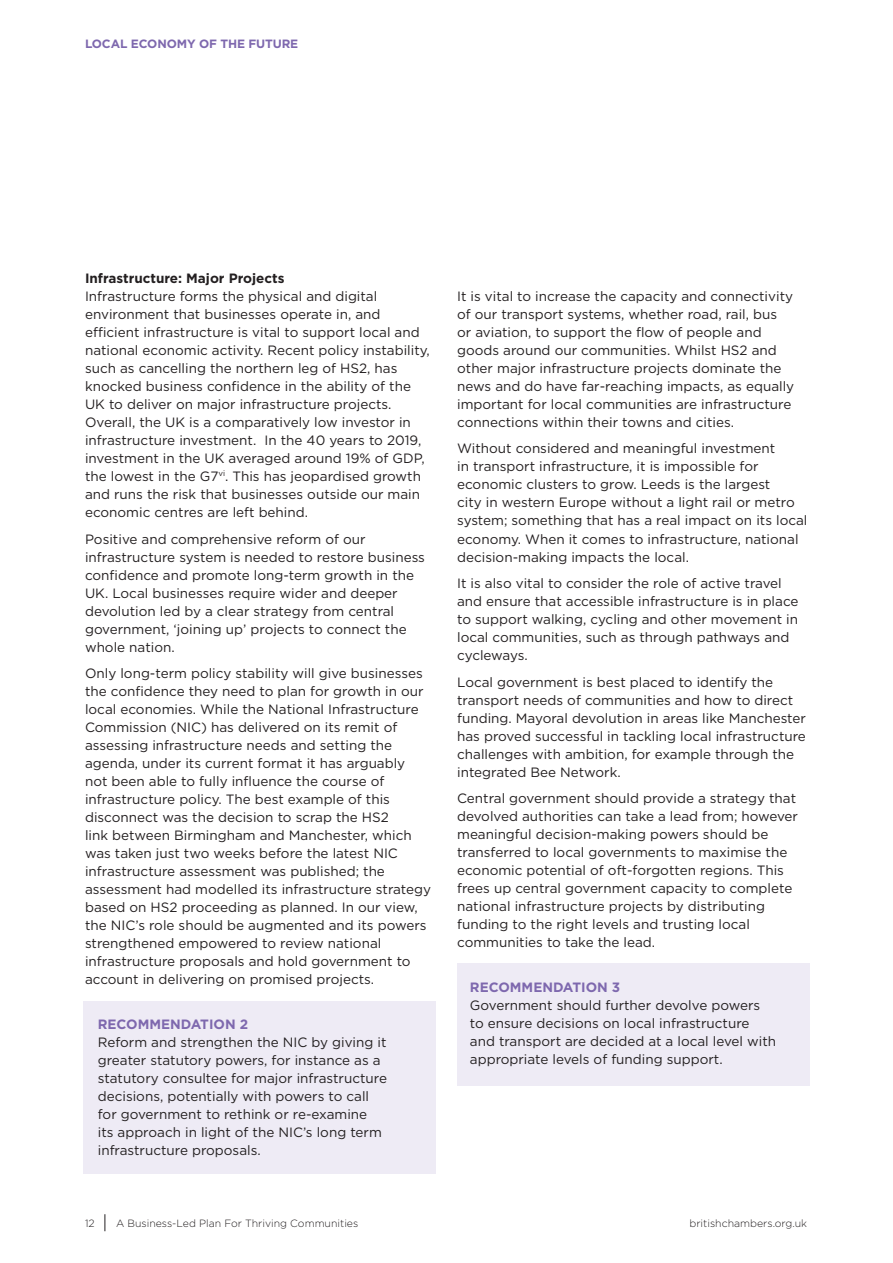
<style>
.page{position:relative;width:893px;height:1263px;background:#fff}
.page>*{position:absolute;margin:0;border:0;box-sizing:border-box;transform-origin:0 0}
.Body_copy{font:13.5px/18px "Gotham";color:#231f20}
.t1{font:700 12px "Gotham";letter-spacing:-.01em;color:#7e68ae}
.t2{font:300 10.5px "Gotham";color:#231f20}
.s1{font-weight:700}
.s2{font-weight:700;color:#7e68ae}
</style>
<div class="page">
<svg style="left:105px;top:1214px;width:1px;height:17px"></svg>
<div style="left:83px;top:1001px;width:353px;height:173px;background:#eeebf5"></div>
<div style="left:457px;top:963px;width:353px;height:122px;background:#eeebf5"></div>
<p class="t1" style="left:85px;top:36px;width:215px">LOCAL ECONOMY OF THE FUTURE</p>
<p class="Body_copy" style="left:85px;top:269px;width:346px"><span class="s1">Infrastructure: Major Projects<br></span>Infrastructure forms the physical and digital environment that businesses operate in, and efficient infrastructure is vital to support local and national economic activity. Recent policy instability, such as cancelling the northern leg of HS2, has knocked business confidence in the ability of the UK to deliver on major infrastructure projects.<br>Overall, the UK is a comparatively low investor in infrastructure investment. In the 40 years to 2019, investment in the UK averaged around 19% of GDP, the lowest in the G7<sup>vi</sup>. This has jeopardised growth and runs the risk that businesses outside our main economic centres are left behind.</p>
<p class="Body_copy" style="left:85px;top:529px;width:341px">Positive and comprehensive reform of our infrastructure system is needed to restore business confidence and promote long-term growth in the UK. Local businesses require wider and deeper devolution led by a clear strategy from central government, ‘joining up’ projects to connect the whole nation.</p>
<p class="Body_copy" style="left:85px;top:664px;width:348px">Only long-term policy stability will give businesses the confidence they need to plan for growth in our local economies. While the National Infrastructure Commission (NIC) has delivered on its remit of assessing infrastructure needs and setting the agenda, under its current format it has arguably not been able to fully influence the course of infrastructure policy. The best example of this disconnect was the decision to scrap the HS2<br>link between Birmingham and Manchester, which was taken just two weeks before the latest NIC infrastructure assessment was published; the assessment had modelled its infrastructure strategy based on HS2 proceeding as planned. In our view, the NIC’s role should be augmented and its powers strengthened empowered to review national infrastructure proposals and hold government to account in delivering on promised projects.</p>
<p class="Body_copy" style="left:98px;top:1014px;width:291px"><span class="s2">RECOMMENDATION 2<br></span>Reform and strengthen the NIC by giving it greater statutory powers, for instance as a statutory consultee for major infrastructure decisions, potentially with powers to call for government to rethink or re-examine<br>its approach in light of the NIC’s long term infrastructure proposals.</p>
<p class="Body_copy" style="left:457px;top:287px;width:339px">It is vital to increase the capacity and connectivity of our transport systems, whether road, rail, bus or aviation, to support the flow of people and goods around our communities. Whilst HS2 and other major infrastructure projects dominate the news and do have far-reaching impacts, as equally important for local communities are infrastructure connections within their towns and cities.</p>
<p class="Body_copy" style="left:457px;top:439px;width:352px">Without considered and meaningful investment<br>in transport infrastructure, it is impossible for economic clusters to grow. Leeds is the largest<br>city in western Europe without a light rail or metro system; something that has a real impact on its local economy. When it comes to infrastructure, national decision-making impacts the local.</p>
<p class="Body_copy" style="left:457px;top:574px;width:343px">It is also vital to consider the role of active travel and ensure that accessible infrastructure is in place to support walking, cycling and other movement in local communities, such as through pathways and cycleways.</p>
<p class="Body_copy" style="left:457px;top:672px;width:350px">Local government is best placed to identify the transport needs of communities and how to direct funding. Mayoral devolution in areas like Manchester has proved successful in tackling local infrastructure challenges with ambition, for example through the integrated Bee Network.</p>
<p class="Body_copy" style="left:457px;top:789px;width:342px">Central government should provide a strategy that devolved authorities can take a lead from; however meaningful decision-making powers should be transferred to local governments to maximise the economic potential of oft-forgotten regions. This frees up central government capacity to complete national infrastructure projects by distributing funding to the right levels and trusting local communities to take the lead.</p>
<p class="Body_copy" style="left:470px;top:977px;width:308px"><span class="s2">RECOMMENDATION 3<br></span>Government should further devolve powers to ensure decisions on local infrastructure and transport are decided at a local level with appropriate levels of funding support.</p>
<p class="t2" style="left:85px;top:1216px;width:11px">12</p>
<p class="t2" style="left:116px;top:1216px;width:244px">A Business-Led Plan For Thriving Communities</p>
<p class="t2" style="left:689px;top:1216px;width:119px">britishchambers.org.uk</p>
</div>
